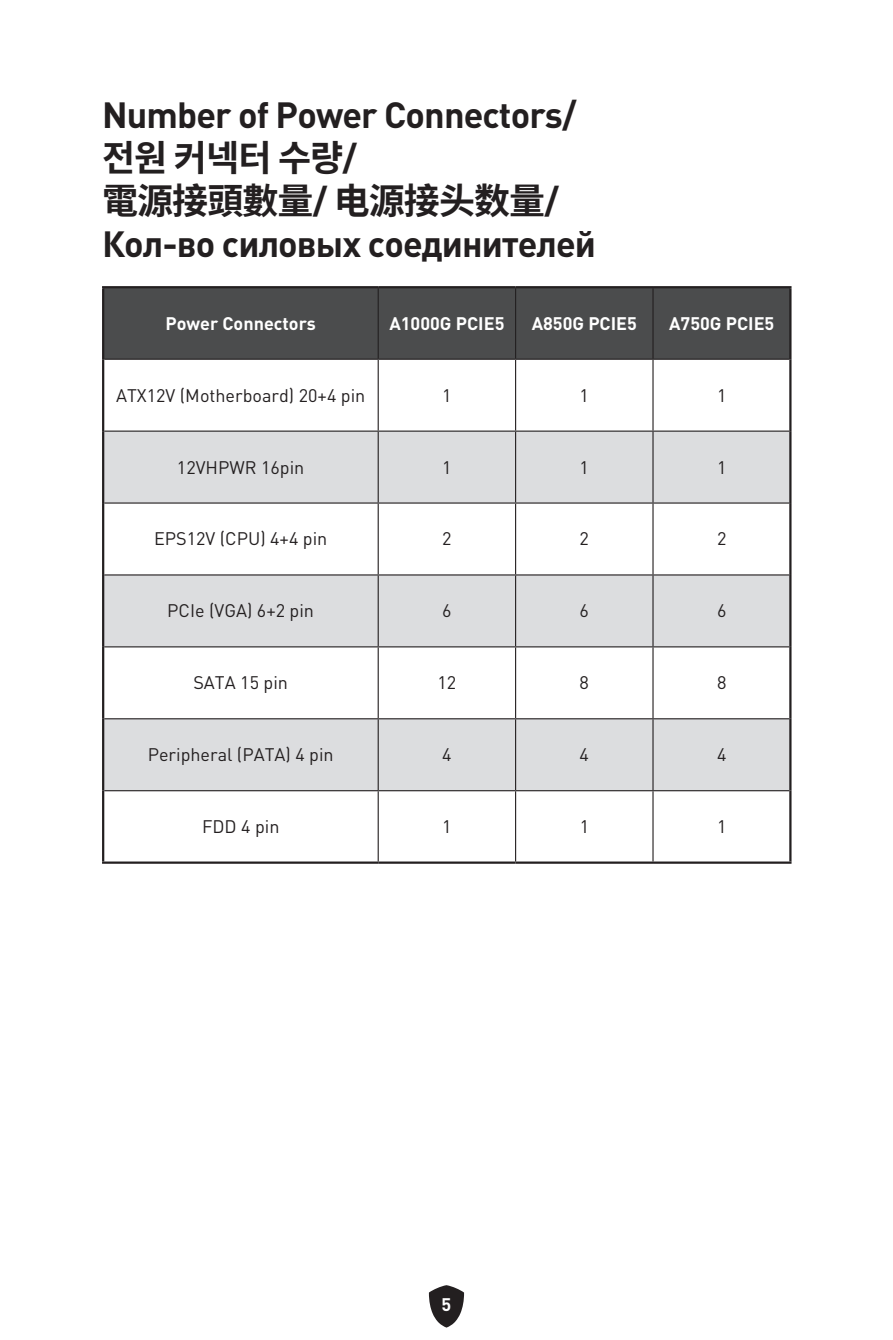
<style>
.page{position:relative;width:893px;height:1340px;background:#fff}
.page>*{position:absolute;margin:0;border:0;box-sizing:border-box;transform-origin:0 0}
.t1{font:700 36px/43.2px "MSI Din Pro Noto CJK";letter-spacing:-.025em;color:#231f20}
.t2{font:18px "MSI Din Pro Noto CJK";color:#231f20}
.t3{font:700 18px "MSI Din Pro Noto CJK";color:#fff}
</style>
<div class="page">
<svg style="left:429px;top:1285px;width:35px;height:42px"></svg>
<div style="left:104px;top:288px;width:685px;height:70px;background:#4b4c4d"></div>
<svg style="left:104px;top:431px;width:685px;height:359px;fill:#dcdddf"></svg>
<hr style="left:102px;top:286px;width:276px;height:2px;background:#231f20">
<hr style="left:102px;top:288px;width:2px;height:71px;background:#231f20">
<hr style="left:378px;top:286px;width:138px;height:2px;background:#231f20">
<hr style="left:516px;top:286px;width:137px;height:2px;background:#231f20">
<hr style="left:653px;top:286px;width:138px;height:2px;background:#231f20">
<hr style="left:789px;top:288px;width:2px;height:71px;background:#231f20">
<hr style="left:102px;top:359px;width:2px;height:72px;background:#231f20">
<hr style="left:789px;top:359px;width:2px;height:72px;background:#231f20">
<hr style="left:102px;top:431px;width:2px;height:72px;background:#231f20">
<hr style="left:789px;top:431px;width:2px;height:72px;background:#231f20">
<hr style="left:102px;top:503px;width:2px;height:72px;background:#231f20">
<hr style="left:789px;top:503px;width:2px;height:72px;background:#231f20">
<hr style="left:102px;top:575px;width:2px;height:72px;background:#231f20">
<hr style="left:789px;top:575px;width:2px;height:72px;background:#231f20">
<hr style="left:102px;top:647px;width:2px;height:71px;background:#231f20">
<hr style="left:789px;top:647px;width:2px;height:71px;background:#231f20">
<hr style="left:102px;top:718px;width:2px;height:72px;background:#231f20">
<hr style="left:789px;top:718px;width:2px;height:72px;background:#231f20">
<hr style="left:102px;top:790px;width:2px;height:71px;background:#231f20">
<hr style="left:789px;top:790px;width:2px;height:71px;background:#231f20">
<hr style="left:102px;top:861px;width:276px;height:2px;background:#231f20">
<hr style="left:378px;top:861px;width:138px;height:2px;background:#231f20">
<hr style="left:516px;top:861px;width:137px;height:2px;background:#231f20">
<hr style="left:653px;top:861px;width:138px;height:2px;background:#231f20">
<hr style="left:378px;top:288px;width:1px;height:70px;background:#231f20">
<hr style="left:515px;top:288px;width:1px;height:70px;background:#231f20">
<hr style="left:652px;top:288px;width:2px;height:70px;background:#231f20">
<hr style="left:104px;top:358px;width:274px;height:2px;background:#231f20">
<hr style="left:378px;top:358px;width:138px;height:2px;background:#231f20">
<hr style="left:378px;top:360px;width:1px;height:70px;background:#231f20">
<hr style="left:516px;top:358px;width:137px;height:2px;background:#231f20">
<hr style="left:515px;top:360px;width:1px;height:70px;background:#231f20">
<hr style="left:653px;top:358px;width:136px;height:2px;background:#231f20">
<hr style="left:652px;top:360px;width:2px;height:70px;background:#231f20">
<hr style="left:104px;top:430px;width:274px;height:1px;background:#231f20">
<hr style="left:378px;top:430px;width:138px;height:1px;background:#231f20">
<hr style="left:378px;top:431px;width:1px;height:71px;background:#231f20">
<hr style="left:516px;top:430px;width:137px;height:1px;background:#231f20">
<hr style="left:515px;top:431px;width:1px;height:71px;background:#231f20">
<hr style="left:653px;top:430px;width:136px;height:1px;background:#231f20">
<hr style="left:652px;top:431px;width:2px;height:71px;background:#231f20">
<hr style="left:104px;top:502px;width:274px;height:1px;background:#231f20">
<hr style="left:378px;top:502px;width:138px;height:1px;background:#231f20">
<hr style="left:378px;top:503px;width:1px;height:71px;background:#231f20">
<hr style="left:516px;top:502px;width:137px;height:1px;background:#231f20">
<hr style="left:515px;top:503px;width:1px;height:71px;background:#231f20">
<hr style="left:653px;top:502px;width:136px;height:1px;background:#231f20">
<hr style="left:652px;top:503px;width:2px;height:71px;background:#231f20">
<hr style="left:104px;top:574px;width:274px;height:1px;background:#231f20">
<hr style="left:378px;top:574px;width:138px;height:1px;background:#231f20">
<hr style="left:378px;top:575px;width:1px;height:71px;background:#231f20">
<hr style="left:516px;top:574px;width:137px;height:1px;background:#231f20">
<hr style="left:515px;top:575px;width:1px;height:71px;background:#231f20">
<hr style="left:653px;top:574px;width:136px;height:1px;background:#231f20">
<hr style="left:652px;top:575px;width:2px;height:71px;background:#231f20">
<hr style="left:104px;top:646px;width:274px;height:1px;background:#231f20">
<hr style="left:378px;top:646px;width:138px;height:1px;background:#231f20">
<hr style="left:378px;top:647px;width:1px;height:71px;background:#231f20">
<hr style="left:516px;top:646px;width:137px;height:1px;background:#231f20">
<hr style="left:515px;top:647px;width:1px;height:71px;background:#231f20">
<hr style="left:653px;top:646px;width:136px;height:1px;background:#231f20">
<hr style="left:652px;top:647px;width:2px;height:71px;background:#231f20">
<hr style="left:104px;top:718px;width:274px;height:1px;background:#231f20">
<hr style="left:378px;top:718px;width:138px;height:1px;background:#231f20">
<hr style="left:378px;top:719px;width:1px;height:71px;background:#231f20">
<hr style="left:516px;top:718px;width:137px;height:1px;background:#231f20">
<hr style="left:515px;top:719px;width:1px;height:71px;background:#231f20">
<hr style="left:653px;top:718px;width:136px;height:1px;background:#231f20">
<hr style="left:652px;top:719px;width:2px;height:71px;background:#231f20">
<hr style="left:104px;top:790px;width:274px;height:1px;background:#231f20">
<hr style="left:378px;top:790px;width:138px;height:1px;background:#231f20">
<hr style="left:378px;top:791px;width:1px;height:70px;background:#231f20">
<hr style="left:516px;top:790px;width:137px;height:1px;background:#231f20">
<hr style="left:515px;top:791px;width:1px;height:70px;background:#231f20">
<hr style="left:653px;top:790px;width:136px;height:1px;background:#231f20">
<hr style="left:652px;top:791px;width:2px;height:70px;background:#231f20">
<h1 class="t1" style="left:102px;top:94px;width:496px">Number of Power Connectors/ 전원 커넥터 수량/<br>電源接頭數量/ 电源接头数量/<br>Кол-во силовых соединителей</h1>
<p class="t3" style="left:165px;top:313px;width:152px">Power Connectors</p>
<p class="t3" style="left:389px;top:313px;width:117px">A1000G PCIE5</p>
<p class="t3" style="left:532px;top:313px;width:107px">A850G PCIE5</p>
<p class="t3" style="left:669px;top:313px;width:107px">A750G PCIE5</p>
<p class="t2" style="left:116px;top:385px;width:251px">ATX12V (Motherboard) 20+4 pin</p>
<p class="t2" style="left:442px;top:385px;width:11px">1</p>
<p class="t2" style="left:580px;top:385px;width:11px">1</p>
<p class="t2" style="left:717px;top:385px;width:11px">1</p>
<p class="t2" style="left:177px;top:457px;width:129px">12VHPWR 16pin</p>
<p class="t2" style="left:442px;top:457px;width:11px">1</p>
<p class="t2" style="left:580px;top:457px;width:11px">1</p>
<p class="t2" style="left:717px;top:457px;width:11px">1</p>
<p class="t2" style="left:154px;top:528px;width:175px">EPS12V (CPU) 4+4 pin</p>
<p class="t2" style="left:442px;top:528px;width:11px">2</p>
<p class="t2" style="left:580px;top:528px;width:11px">2</p>
<p class="t2" style="left:717px;top:528px;width:11px">2</p>
<p class="t2" style="left:167px;top:600px;width:148px">PCIe (VGA) 6+2 pin</p>
<p class="t2" style="left:442px;top:600px;width:11px">6</p>
<p class="t2" style="left:580px;top:600px;width:11px">6</p>
<p class="t2" style="left:717px;top:600px;width:11px">6</p>
<p class="t2" style="left:193px;top:672px;width:96px">SATA 15 pin</p>
<p class="t2" style="left:437px;top:672px;width:20px">12</p>
<p class="t2" style="left:580px;top:672px;width:11px">8</p>
<p class="t2" style="left:717px;top:672px;width:11px">8</p>
<p class="t2" style="left:148px;top:744px;width:188px">Peripheral (PATA) 4 pin</p>
<p class="t2" style="left:442px;top:744px;width:11px">4</p>
<p class="t2" style="left:580px;top:744px;width:11px">4</p>
<p class="t2" style="left:717px;top:744px;width:11px">4</p>
<p class="t2" style="left:202px;top:816px;width:79px">FDD 4 pin</p>
<p class="t2" style="left:442px;top:816px;width:11px">1</p>
<p class="t2" style="left:580px;top:816px;width:11px">1</p>
<p class="t2" style="left:717px;top:816px;width:11px">1</p>
<p class="t3" style="left:442px;top:1293px;width:11px">5</p>
</div>
